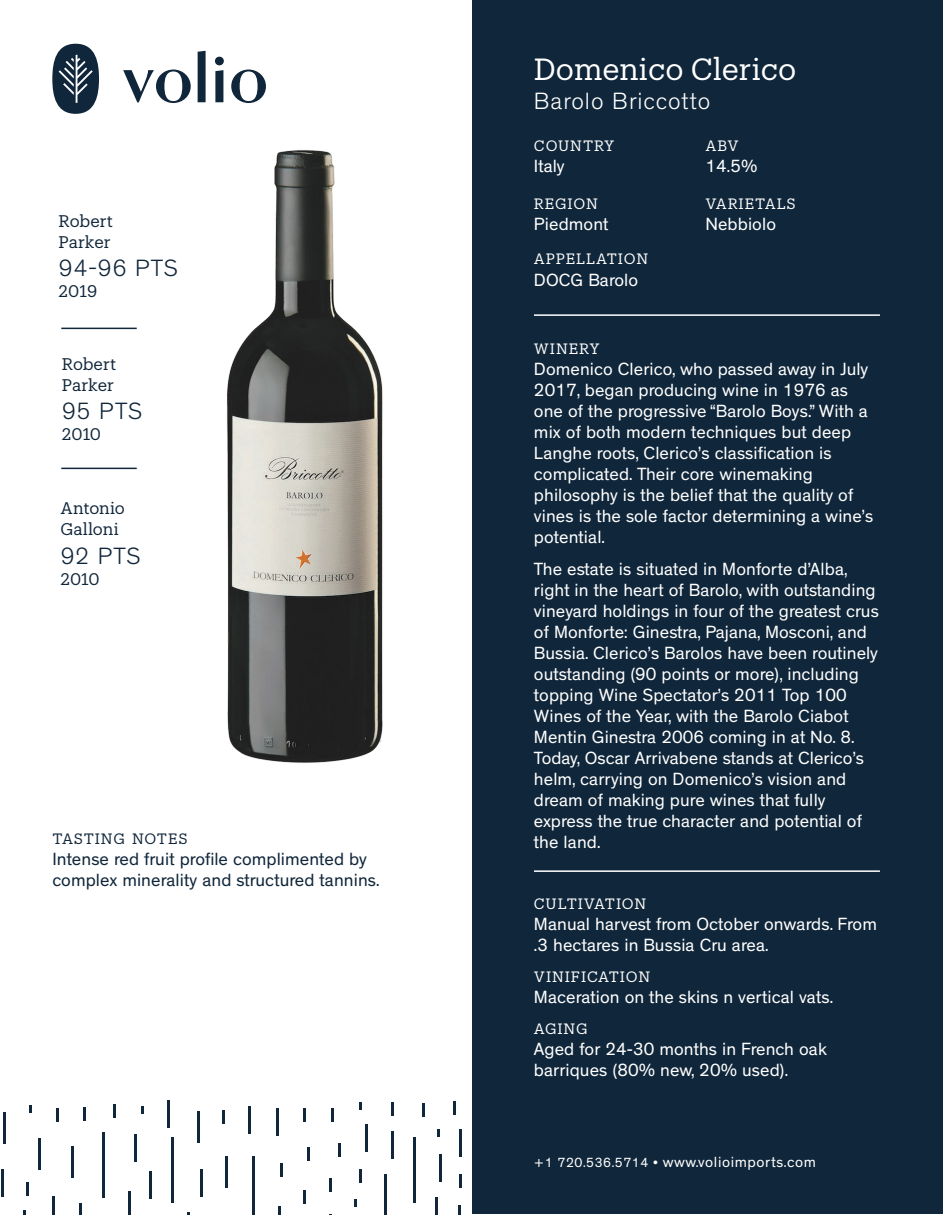
<style>
.page{position:relative;width:945px;height:1215px;background:#fff}
.page>*{position:absolute;margin:0;border:0;box-sizing:border-box;transform-origin:0 0}
.t1{font:30px "Produkt";color:#fff}
.t2{font:300 24px "Theinhardt";letter-spacing:.04em;color:#10263a}
.t3{font:300 24px "Theinhardt";letter-spacing:.04em;color:#fff}
.t4{font:18px/21px "Theinhardt";letter-spacing:.005em;color:#fff}
.t5{font:18px/21px "Theinhardt";letter-spacing:.005em;color:#10263a}
.t6{font:16.5px/21px "Produkt";letter-spacing:-.005em;color:#10263a}
.t7{font:15px "Theinhardt";letter-spacing:.04em;color:#fff}
.t8{font:14.7px "Produkt";letter-spacing:.06em;color:#fff}
.t9{font:14.7px "Produkt";letter-spacing:.045em;color:#10263a}
.s1{font-size:13.5px}
</style>
<div class="page">
<div style="left:472px;top:0;width:471px;height:1214px;background:#10263a"></div>
<svg style="left:52px;top:44px;width:47px;height:57px"></svg>
<svg style="left:198px;top:51px;width:8px;height:35px"></svg>
<svg style="left:215px;top:57px;width:9px;height:29px"></svg>
<svg style="left:123px;top:70px;width:68px;height:16px"></svg>
<svg style="left:231px;top:70px;width:35px;height:16px"></svg>
<hr style="left:276px;top:1109px;width:3px;height:27px;background:#10263a">
<hr style="left:248px;top:1106px;width:3px;height:27px;background:#10263a">
<hr style="left:1px;top:1170px;width:3px;height:27px;background:#10263a">
<hr style="left:128px;top:1191px;width:3px;height:24px;background:#10263a">
<hr style="left:439px;top:1154px;width:2px;height:27px;background:#10263a">
<hr style="left:200px;top:1169px;width:2px;height:27px;background:#10263a">
<hr style="left:168px;top:1100px;width:2px;height:27px;background:#10263a">
<hr style="left:134px;top:1134px;width:3px;height:27px;background:#10263a">
<hr style="left:391px;top:1132px;width:3px;height:27px;background:#10263a">
<hr style="left:459px;top:1129px;width:3px;height:27px;background:#10263a">
<hr style="left:149px;top:1171px;width:3px;height:27px;background:#10263a">
<hr style="left:365px;top:1124px;width:3px;height:27px;background:#10263a">
<hr style="left:252px;top:1156px;width:3px;height:59px;background:#10263a">
<svg style="left:435px;top:1197px;width:2px;height:18px"></svg>
<svg style="left:278px;top:1206px;width:2px;height:9px"></svg>
<hr style="left:172px;top:1137px;width:2px;height:66px;background:#10263a">
<hr style="left:384px;top:1174px;width:3px;height:41px;background:#10263a">
<hr style="left:52px;top:1196px;width:3px;height:19px;background:#10263a">
<svg style="left:458px;top:1206px;width:3px;height:9px"></svg>
<hr style="left:414px;top:1137px;width:2px;height:65px;background:#10263a">
<hr style="left:102px;top:1132px;width:3px;height:66px;background:#10263a">
<hr style="left:113px;top:1104px;width:3px;height:14px;background:#10263a">
<hr style="left:391px;top:1102px;width:3px;height:14px;background:#10263a">
<svg style="left:303px;top:1191px;width:3px;height:13px"></svg>
<svg style="left:79px;top:1203px;width:3px;height:12px"></svg>
<svg style="left:330px;top:1178px;width:2px;height:13px"></svg>
<svg style="left:359px;top:1169px;width:3px;height:13px"></svg>
<svg style="left:83px;top:1107px;width:3px;height:13px"></svg>
<svg style="left:338px;top:1144px;width:3px;height:13px"></svg>
<svg style="left:459px;top:1175px;width:3px;height:13px"></svg>
<svg style="left:281px;top:1163px;width:2px;height:14px"></svg>
<hr style="left:307px;top:1147px;width:3px;height:14px;background:#10263a">
<hr style="left:56px;top:1108px;width:3px;height:14px;background:#10263a">
<hr style="left:331px;top:1108px;width:3px;height:14px;background:#10263a">
<hr style="left:222px;top:1110px;width:3px;height:14px;background:#10263a">
<svg style="left:454px;top:1102px;width:2px;height:13px"></svg>
<hr style="left:26px;top:1182px;width:3px;height:14px;background:#10263a">
<svg style="left:422px;top:1104px;width:3px;height:13px"></svg>
<hr style="left:303px;top:1108px;width:3px;height:14px;background:#10263a">
<hr style="left:198px;top:1111px;width:2px;height:31px;background:#10263a">
<hr style="left:38px;top:1138px;width:3px;height:31px;background:#10263a">
<hr style="left:71px;top:1147px;width:2px;height:31px;background:#10263a">
<hr style="left:3px;top:1112px;width:3px;height:31px;background:#10263a">
<hr style="left:226px;top:1157px;width:2px;height:31px;background:#10263a">
<svg style="left:438px;top:1129px;width:2px;height:8px"></svg>
<svg style="left:354px;top:1199px;width:3px;height:8px"></svg>
<svg style="left:29px;top:1106px;width:3px;height:7px"></svg>
<svg style="left:141px;top:1106px;width:3px;height:7px"></svg>
<svg style="left:359px;top:1102px;width:3px;height:8px"></svg>
<hr style="left:534px;top:314px;width:346px;height:2px;background:#fff">
<img style="left:56px;top:86px;width:497px;height:677px">
<hr style="left:534px;top:870px;width:346px;height:2px;background:#fff">
<p class="t6" style="left:59px;top:209px;width:56px">Robert<br>Parker</p>
<h2 class="t2" style="left:59px;top:254px;width:121px">94-96 PTS</h2>
<p class="t6" style="left:59px;top:280px;width:40px">2019</p>
<p class="t6" style="left:62px;top:353px;width:56px">Robert<br>Parker</p>
<h2 class="t2" style="left:62px;top:397px;width:82px">95 PTS</h2>
<p class="t6" style="left:62px;top:423px;width:41px">2010</p>
<p class="t6" style="left:60px;top:497px;width:66px">Antonio<br>Galloni</p>
<h2 class="t2" style="left:60px;top:542px;width:82px">92 PTS</h2>
<p class="t6" style="left:60px;top:567px;width:41px">2010</p>
<p class="t9" style="left:52px;top:829px;width:137px">TASTING NOTES</p>
<p class="t5" style="left:52px;top:849px;width:329px">Intense red fruit profile complimented by complex minerality and structured tannins.</p>
<h1 class="t1" style="left:534px;top:49px;width:264px">Domenico Clerico</h1>
<h2 class="t3" style="left:534px;top:87px;width:178px">Barolo Briccotto</h2>
<p class="t8" style="left:534px;top:135px;width:82px">COUNTRY</p>
<p class="t4" style="left:534px;top:156px;width:32px">Italy</p>
<p class="t8" style="left:534px;top:193px;width:66px">REGION</p>
<p class="t4" style="left:534px;top:214px;width:76px">Piedmont</p>
<p class="t8" style="left:534px;top:249px;width:116px">APPELLATION</p>
<p class="t4" style="left:534px;top:270px;width:106px">DOCG Barolo</p>
<p class="t8" style="left:705px;top:135px;width:35px">ABV</p>
<p class="t4" style="left:705px;top:156px;width:54px">14.5%</p>
<p class="t8" style="left:705px;top:193px;width:92px">VARIETALS</p>
<p class="t4" style="left:705px;top:214px;width:72px">Nebbiolo</p>
<p class="t8" style="left:534px;top:339px;width:67px">WINERY</p>
<p class="t4" style="left:534px;top:359px;width:341px">Domenico Clerico, who passed away in July 2017, began producing wine in 1976 as one of the progressive “Barolo Boys.” With a mix of both modern techniques but deep Langhe roots, Clerico’s classification is complicated. Their core winemaking philosophy is the belief that the quality of vines is the sole factor determining a wine’s potential.</p>
<p class="t4" style="left:534px;top:559px;width:347px">The estate is situated in Monforte d’Alba, right in the heart of Barolo, with outstanding vineyard holdings in four of the greatest crus of Monforte: Ginestra, Pajana, Mosconi, and Bussia. Clerico’s Barolos have been routinely outstanding (90 points or more), including topping Wine Spectator’s 2011 Top 100<br>Wines of the Year, with the Barolo Ciabot Mentin Ginestra 2006 coming in at No. 8.<br>Today, Oscar Arrivabene stands at Clerico’s helm, carrying on Domenico’s vision and dream of making pure wines that fully express the true character and potential of the land.</p>
<p class="t8" style="left:534px;top:893px;width:114px">CULTIVATION</p>
<p class="t4" style="left:534px;top:914px;width:345px">Manual harvest from October onwards. From .3 hectares in Bussia Cru area.</p>
<p class="t8" style="left:534px;top:966px;width:118px">VINIFICATION</p>
<p class="t4" style="left:534px;top:987px;width:301px">Maceration on the skins n vertical vats.</p>
<p class="t8" style="left:534px;top:1018px;width:55px">AGING</p>
<p class="t4" style="left:534px;top:1039px;width:294px">Aged for 24-30 months in French oak barriques (80% new, 20% used).</p>
<p class="t7" style="left:534px;top:1153px;width:284px"><span class="s1">+1 720.536.5714 •</span> www.volioimports.com</p>
</div>
